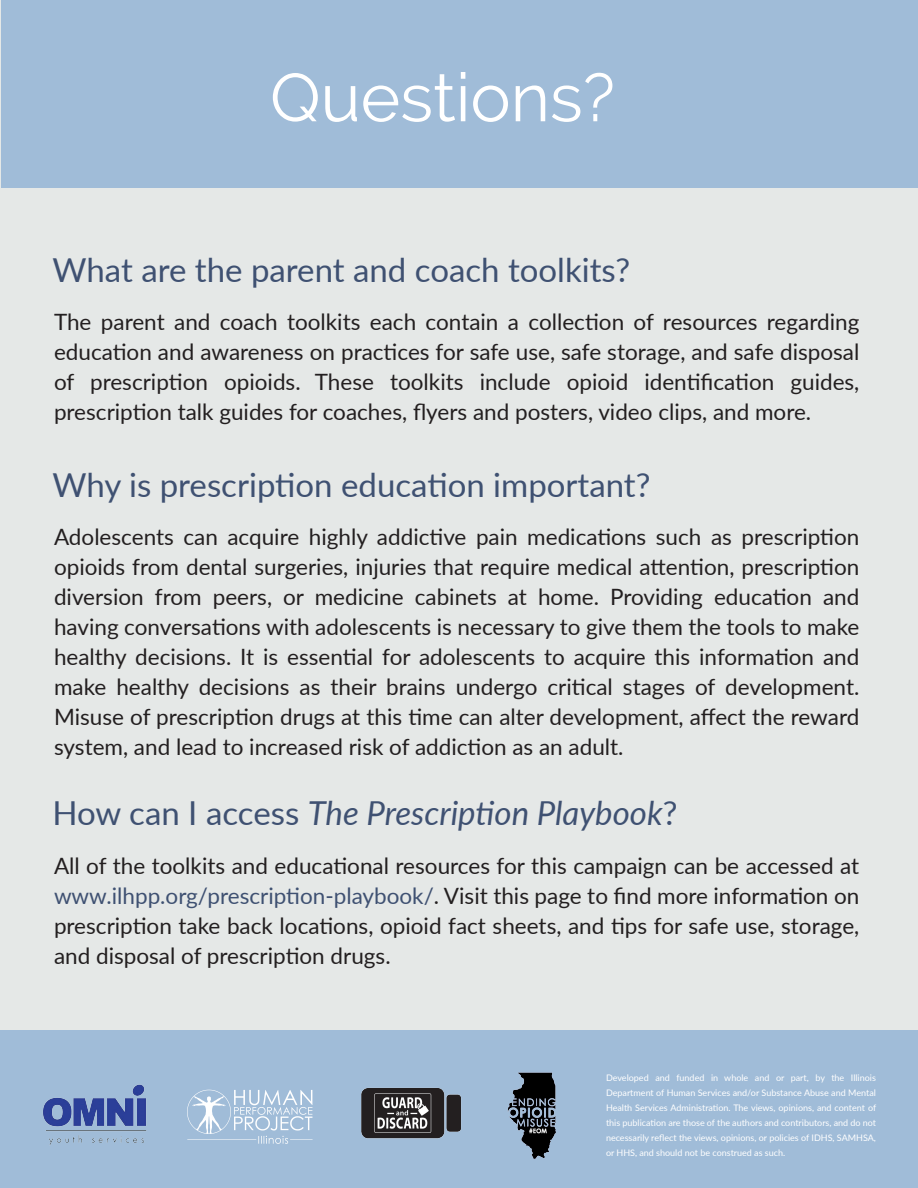
<style>
.page{position:relative;width:918px;height:1188px;background:#e5e8e7}
.page>*{position:absolute;margin:0;border:0;box-sizing:border-box;transform-origin:0 0}
.t1{font:67.5px "Raleway";color:#fff}
.t2{font:33px "Lato";color:#3f5172}
.t3{font:italic 33px "Lato";color:#3f5172}
.t4{font:22.5px/30px "Lato";color:#231f20;text-align:justify}
.t5{font:9px/15px "Lato";color:#fff;text-align:justify}
.s1{font-style:normal}
.s2{color:#3f5172}
</style>
<div class="page">
<div style="left:2px;top:0;width:916px;height:188px;background:#a0bcd8"></div>
<div style="left:0;top:1030px;width:918px;height:158px;background:#a0bcd8"></div>
<img style="left:43px;top:1085px;width:104px;height:60px">
<img style="left:188px;top:1089px;width:125px;height:55px">
<img style="left:361px;top:1088px;width:100px;height:51px">
<img style="left:507px;top:1072px;width:49px;height:87px">
<h1 class="t1" style="left:270px;top:58px;width:346px">Questions?</h1>
<h2 class="t2" style="left:52px;top:247px;width:579px">What are the parent and coach toolkits?</h2>
<p class="t4" style="left:54px;top:306px;width:807px">The parent and coach toolkits each contain a collection of resources regarding education and awareness on practices for safe use, safe storage, and safe disposal of prescription opioids. These toolkits include opioid identification guides, prescription talk guides for coaches, flyers and posters, video clips, and more.</p>
<h2 class="t2" style="left:52px;top:461px;width:600px">Why is prescription education important?</h2>
<p class="t4" style="left:54px;top:521px;width:807px">Adolescents can acquire highly addictive pain medications such as prescription opioids from dental surgeries, injuries that require medical attention, prescription diversion from peers, or medicine cabinets at home. Providing education and having conversations with adolescents is necessary to give them the tools to make healthy decisions. It is essential for adolescents to acquire this information and make healthy decisions as their brains undergo critical stages of development.<br>Misuse of prescription drugs at this time can alter development, affect the reward system, and lead to increased risk of addiction as an adult.</p>
<h2 class="t3" style="left:52px;top:790px;width:626px"><span class="s1">How can I access</span> The Prescription Playbook<span class="s1">?</span></h2>
<p class="t4" style="left:54px;top:850px;width:807px">All of the toolkits and educational resources for this campaign can be accessed at <span class="s2">www.ilhpp.org/prescription-playbook/</span>. Visit this page to find more information on prescription take back locations, opioid fact sheets, and tips for safe use, storage, and disposal of prescription drugs.</p>
<p class="t5" style="left:606px;top:1070px;width:272px">Developed and funded in whole and or part, by the Illinois Department of Human Services and/or Substance Abuse and Mental Health Services Administration. The views, opinions, and content of this publication are those of the authors and contributors, and do not necessarily reflect the views, opinions, or policies of IDHS, SAMHSA, or HHS, and should not be construed as such.</p>
</div>
